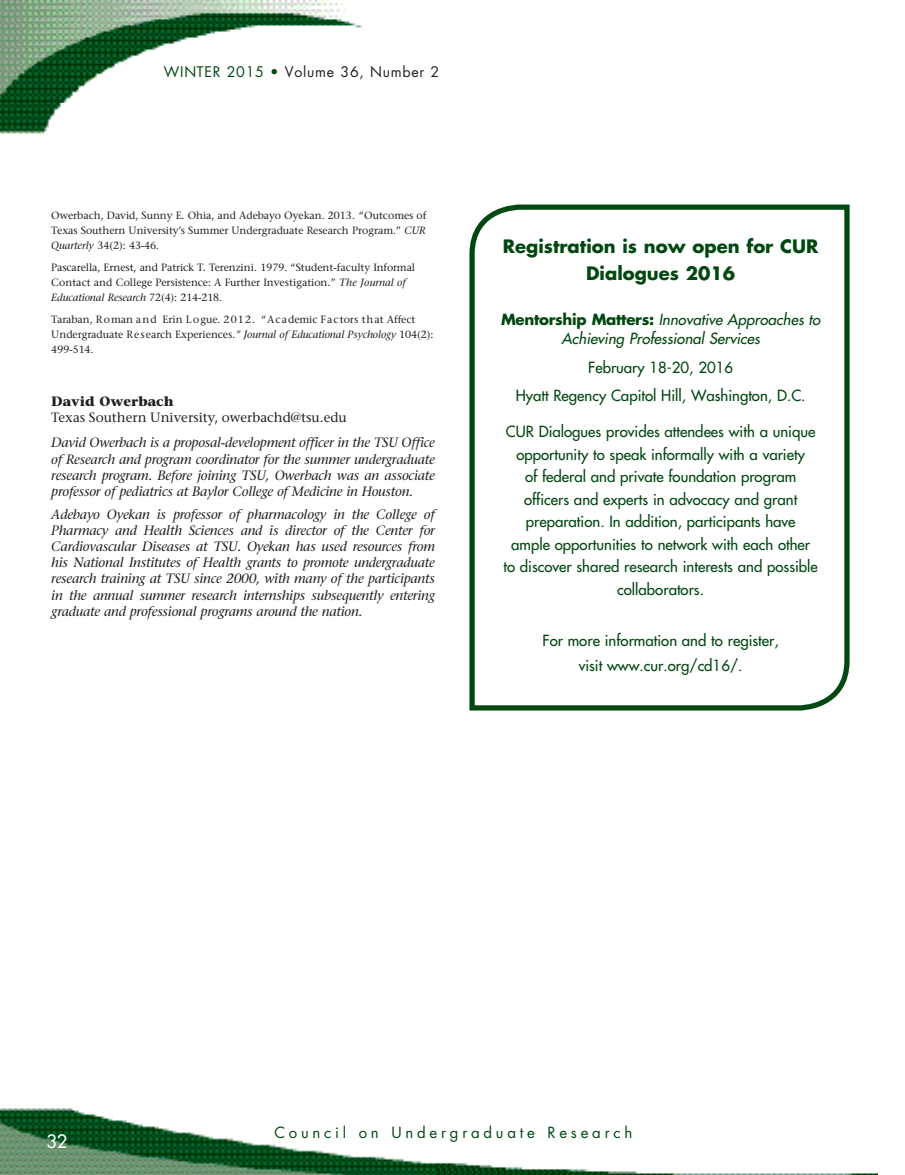
<style>
.page{position:relative;width:905px;height:1175px;background:#fff}
.page>*{position:absolute;margin:0;border:0;box-sizing:border-box;transform-origin:0 0}
.SMheaders{font:700 18px/27px "Futura Std";color:#004710;text-align:center}
.t1{font:500 18px "Futura Std";color:#fff}
.SMheaders-2{font:500 15px "Futura Std";color:#004710}
.SMheaders-3{font:italic 500 15px/19.5px "Futura Std";color:#004710;text-align:center}
.t2{font:15px "Futura Std";letter-spacing:.25em;color:#004710}
.t3{font:14.25px "Futura Std";letter-spacing:.05em;color:#231f20}
.BIOtext{font:italic 13.5px/16.2px "Stone Serif";letter-spacing:-.015em;color:#231f20;text-align:justify}
.BODYtext{font:13.5px "Stone Serif";color:#231f20}
.Body_References{font:700 13.5px "Stone Serif";color:#231f20}
.AcknRefBODY{font:10.5px/15px "Stone Serif";letter-spacing:-.01em;color:#231f20}
.s1{color:#004710}
.s2{font-style:italic}
.s3{font-weight:700;font-style:normal}
</style>
<div class="page">
<img style="left:0;top:0;width:878px;height:1174px">
<svg style="left:467px;top:202px;width:385px;height:511px"></svg>
<p class="t3" style="left:164px;top:62px;width:277px"><span class="s1">WINTER 2015 •</span> Volume 36, Number 2</p>
<p class="AcknRefBODY" style="left:51px;top:208px;width:376px;text-align:justify">Owerbach, David, Sunny E. Ohia, and Adebayo Oyekan. 2013. “Outcomes of Texas Southern University’s Summer Undergraduate Research Program.” <span class="s2">CUR Quarterly</span> 34(2): 43-46.</p>
<p class="AcknRefBODY" style="left:51px;top:260px;width:365px">Pascarella, Ernest, and Patrick T. Terenzini. 1979. “Student-faculty Informal<br>Contact and College Persistence: A Further Investigation.” <span class="s2">The Journal of<br>Educational Research</span> 72(4): 214-218.</p>
<p class="AcknRefBODY" style="left:51px;top:312px;width:383px">Taraban, Roman and Erin Logue. 2012. “Academic Factors that Affect<br>Undergraduate Research Experiences<span class="s2">.” Journal of Educational Psychology</span> 104(2):<br>499-514.</p>
<p class="Body_References" style="left:51px;top:392px;width:124px">David Owerbach</p>
<p class="BODYtext" style="left:51px;top:409px;width:297px">Texas Southern University, owerbachd@tsu.edu</p>
<p class="BIOtext" style="left:51px;top:435px;width:385px">David Owerbach is a proposal-development officer in the TSU Office of Research and program coordinator for the summer undergraduate research program. Before joining TSU, Owerbach was an associate professor of pediatrics at Baylor College of Medicine in Houston.</p>
<p class="BIOtext" style="left:51px;top:506px;width:385px">Adebayo Oyekan is professor of pharmacology in the College of Pharmacy and Health Sciences and is director of the Center for Cardiovascular Diseases at TSU. Oyekan has used resources from his National Institutes of Health grants to promote undergraduate research training at TSU since 2000, with many of the participants in the annual summer research internships subsequently entering graduate and professional programs around the nation.</p>
<p class="SMheaders" style="left:503px;top:233px;width:317px">Registration is now open for CUR<br>Dialogues 2016</p>
<p class="SMheaders-3" style="left:501px;top:309px;width:320px"><span class="s3">Mentorship Matters:</span> Innovative Approaches to<br>Achieving Professional Services</p>
<p class="SMheaders-2" style="left:588px;top:357px;width:146px">February 18-20, 2016</p>
<p class="SMheaders-2" style="left:515px;top:386px;width:291px">Hyatt Regency Capitol Hill, Washington, D.C.</p>
<p class="SMheaders-2" style="left:506px;top:422px;width:311px">CUR Dialogues provides attendees with a unique</p>
<p class="SMheaders-2" style="left:516px;top:444px;width:290px">opportunity to speak informally with a variety</p>
<p class="SMheaders-2" style="left:525px;top:467px;width:272px">of federal and private foundation program</p>
<p class="SMheaders-2" style="left:524px;top:489px;width:275px">officers and experts in advocacy and grant</p>
<p class="SMheaders-2" style="left:525px;top:512px;width:271px">preparation. In addition, participants have</p>
<p class="SMheaders-2" style="left:511px;top:534px;width:300px">ample opportunities to network with each other</p>
<p class="SMheaders-2" style="left:503px;top:557px;width:316px">to discover shared research interests and possible</p>
<p class="SMheaders-2" style="left:617px;top:579px;width:88px">collaborators.</p>
<p class="SMheaders-2" style="left:542px;top:630px;width:238px">For more information and to register,</p>
<p class="SMheaders-2" style="left:578px;top:656px;width:165px">visit www.cur.org/cd16/.</p>
<h1 class="t1" style="left:46px;top:1130px;width:22px">32</h1>
<p class="t2" style="left:274px;top:1122px;width:359px">Council on Undergraduate Research</p>
</div>
